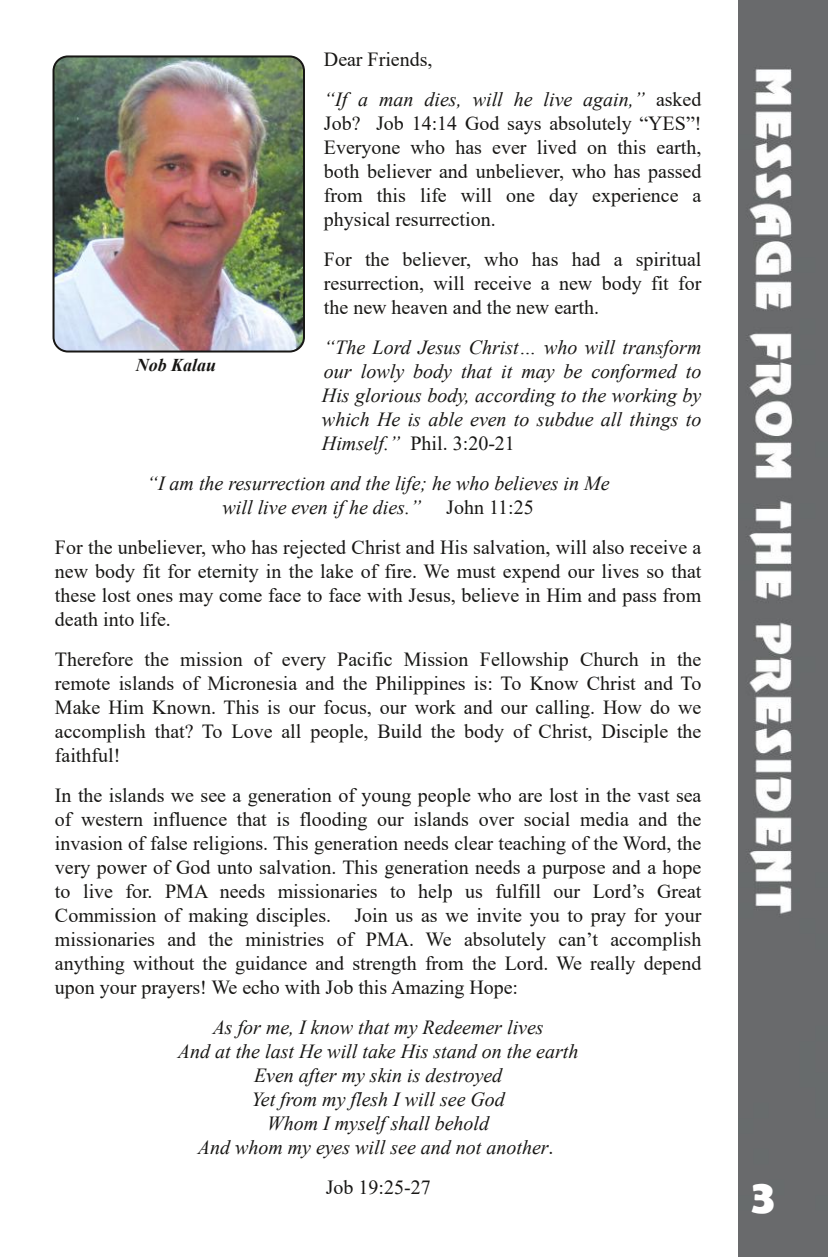
<style>
.page{position:relative;width:828px;height:1260px;background:#fff}
.page>*{position:absolute;margin:0;border:0;box-sizing:border-box;transform-origin:0 0}
.t1{font:700 48px "Berlin Sans FB Demi";color:#fff}
.t2{font:20px/24px "Times New Roman";color:#181715;text-align:justify}
.t3{font:italic 20px/24px "Times New Roman";color:#181715}
.t4{font:italic 700 18px "Times New Roman";color:#181715}
.s1{font-style:normal}
</style>
<div class="page">
<img style="left:738px;top:0;width:90px;height:1256px">
<img style="left:54px;top:56px;width:250px;height:296px;border-radius:14px">
<div style="left:53px;top:55px;width:252px;height:298px;border:2px solid #181715;border-radius:14px"></div>
<p class="t3" style="left:324px;top:40px;width:379px;line-height:40px"><span class="s1">Dear Friends,<br></span>“If a man dies, will he live again,” <span class="s1">asked</span></p>
<p class="t2" style="left:324px;top:112px;width:379px">Job? Job 14:14 God says absolutely “YES”!<br>Everyone who has ever lived on this earth, both believer and unbeliever, who has passed from this life will one day experience a physical resurrection.</p>
<p class="t2" style="left:324px;top:248px;width:379px">For the believer, who has had a spiritual resurrection, will receive a new body fit for the new heaven and the new earth.</p>
<p class="t3" style="left:322px;top:336px;width:381px;text-align:justify">“The Lord Jesus Christ… who will transform our lowly body that it may be conformed to His glorious body, according to the working by which He is able even to subdue all things to Himself.” <span class="s1">Phil. 3:20-21</span></p>
<p class="t3" style="left:223px;top:472px;width:389px;text-indent:-76px">“I am the resurrection and the life; he who believes in Me will live even if he dies.”</p>
<p class="t4" style="left:136px;top:355px;width:82px">Nob Kalau</p>
<p class="t2" style="left:55px;top:488px;width:648px;line-height:40px;text-indent:391px">John 11:25<br>For the unbeliever, who has rejected Christ and His salvation, will also receive a</p>
<p class="t2" style="left:55px;top:560px;width:648px">new body fit for eternity in the lake of fire. We must expend our lives so that these lost ones may come face to face with Jesus, believe in Him and pass from death into life.</p>
<p class="t2" style="left:55px;top:648px;width:648px">Therefore the mission of every Pacific Mission Fellowship Church in the remote islands of Micronesia and the Philippines is: To Know Christ and To Make Him Known. This is our focus, our work and our calling. How do we accomplish that? To Love all people, Build the body of Christ, Disciple the faithful!</p>
<p class="t2" style="left:55px;top:784px;width:648px">In the islands we see a generation of young people who are lost in the vast sea of western influence that is flooding our islands over social media and the invasion of false religions. This generation needs clear teaching of the Word, the very power of God unto salvation. This generation needs a purpose and a hope to live for. PMA needs missionaries to help us fulfill our Lord’s Great Commission of making disciples. Join us as we invite you to pray for your missionaries and the ministries of PMA. We absolutely can’t accomplish anything without the guidance and strength from the Lord. We really depend upon your prayers! We echo with Job this Amazing Hope:</p>
<p class="t3" style="left:178px;top:1016px;width:402px;text-align:center">As for me, I know that my Redeemer lives<br>And at the last He will take His stand on the earth Even after my skin is destroyed<br>Yet from my flesh I will see God<br>Whom I myself shall behold<br>And whom my eyes will see and not another<span class="s1">.</span></p>
<p class="t2" style="left:326px;top:1176px;width:106px">Job 19:25-27</p>
<h1 class="t1" style="left:751px;top:1169px;width:25px">3</h1>
</div>
